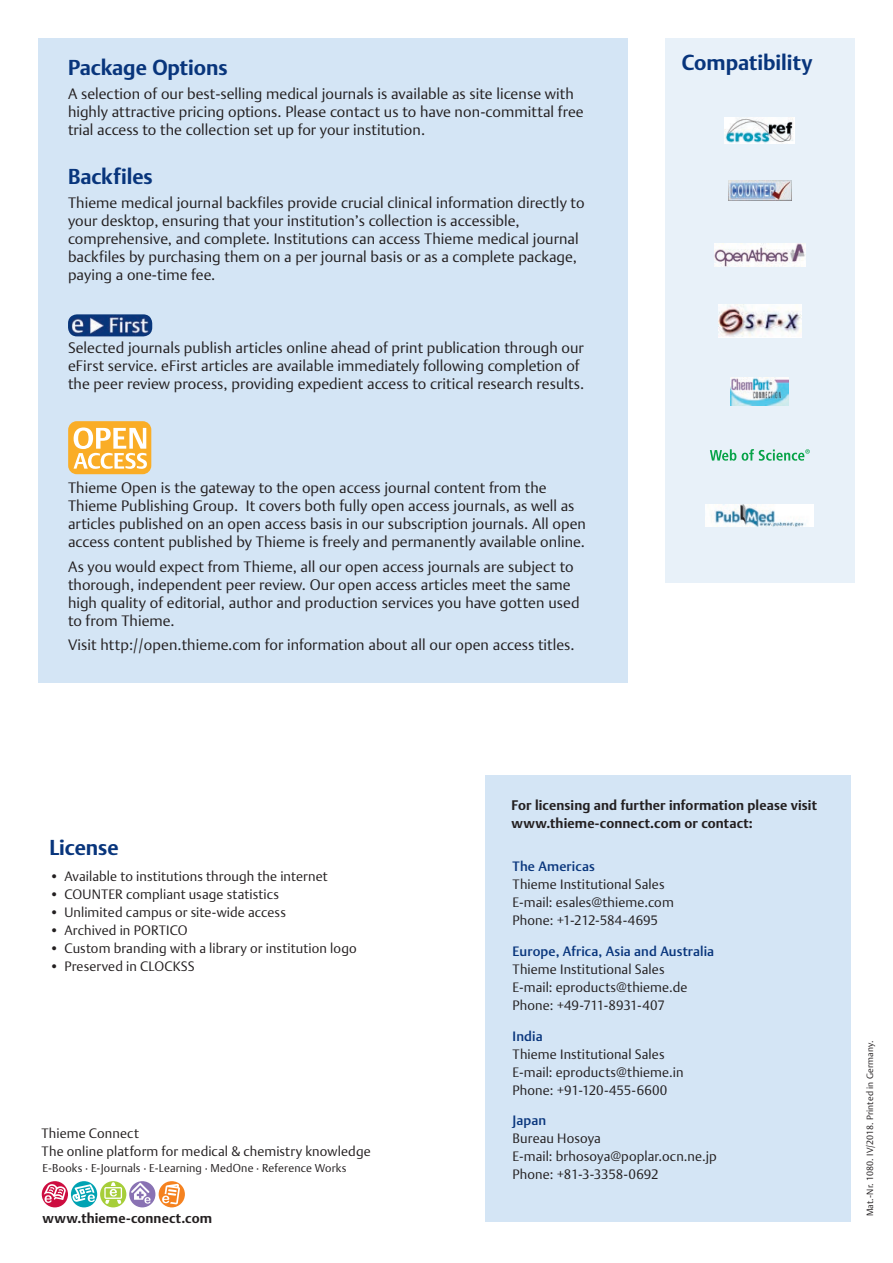
<style>
.page{position:relative;width:893px;height:1263px;background:#fff}
.page>*{position:absolute;margin:0;border:0;box-sizing:border-box;transform-origin:0 0}
.t1{font:700 21px "Thieme Argo 2011";color:#08357c}
.t2{font:300 15px/18px "Thieme Argo 2011";letter-spacing:.005em;color:#231f20}
.t3{font:300 13.5px/18px "Thieme Argo 2011";letter-spacing:.01em;color:#231f20}
.t4{font:700 13.5px/18px "Thieme Argo 2011";letter-spacing:.01em;color:#231f20}
.t5{font:500 13.5px "Thieme Argo 2011";letter-spacing:.01em;color:#08357c}
.t6{font:300 11.25px "Thieme Argo 2011";letter-spacing:.015em;color:#231f20}
.t7{font:300 9px "Thieme Argo 2011";letter-spacing:.02em;color:#231f20}
</style>
<div class="page">
<div style="left:38px;top:38px;width:590px;height:644px;background:#d4e5f5"></div>
<img style="left:68px;top:314px;width:84px;height:22px">
<div style="left:68px;top:421px;width:83px;height:53px;background:#faad26;border-radius:9px"></div>
<svg style="left:74px;top:427px;width:73px;height:42px"></svg>
<div style="left:485px;top:775px;width:366px;height:447px;background:#d4e5f5"></div>
<div style="left:129px;top:1181px;width:26px;height:26px;background:#8972b3;border-radius:50%"></div>
<svg style="left:131px;top:1183px;width:20px;height:20px"></svg>
<svg style="left:100px;top:1181px;width:26px;height:26px"></svg>
<svg style="left:104px;top:1187px;width:18px;height:12px"></svg>
<svg style="left:105px;top:1182px;width:16px;height:22px"></svg>
<svg style="left:159px;top:1181px;width:26px;height:26px"></svg>
<svg style="left:162px;top:1184px;width:18px;height:20px"></svg>
<div style="left:71px;top:1181px;width:26px;height:26px;background:#00a3b3;border-radius:50%"></div>
<svg style="left:72px;top:1184px;width:23px;height:18px"></svg>
<div style="left:42px;top:1181px;width:26px;height:26px;background:#cd0d40;border-radius:50%"></div>
<svg style="left:44px;top:1184px;width:22px;height:19px"></svg>
<div style="left:665px;top:38px;width:190px;height:545px;background:#e8f1f9"></div>
<img style="left:718px;top:304px;width:84px;height:33px">
<img style="left:728px;top:180px;width:63px;height:20px">
<img style="left:725px;top:117px;width:70px;height:26px">
<svg style="left:710px;top:449px;width:26px;height:12px"></svg>
<svg style="left:742px;top:449px;width:68px;height:12px"></svg>
<img style="left:706px;top:505px;width:108px;height:21px">
<img style="left:731px;top:378px;width:58px;height:28px">
<img style="left:714px;top:244px;width:91px;height:22px">
<h1 class="t1" style="left:68px;top:53px;width:161px">Package Options</h1>
<p class="t2" style="left:68px;top:84px;width:517px">A selection of our best-selling medical journals is available as site license with highly attractive pricing options. Please contact us to have non-committal free trial access to the collection set up for your institution.</p>
<h1 class="t1" style="left:68px;top:162px;width:86px">Backfiles</h1>
<p class="t2" style="left:68px;top:194px;width:518px">Thieme medical journal backfiles provide crucial clinical information directly to your desktop, ensuring that your institution’s collection is accessible, comprehensive, and complete. Institutions can access Thieme medical journal backfiles by purchasing them on a per journal basis or as a complete package, paying a one-time fee.</p>
<p class="t2" style="left:68px;top:339px;width:518px">Selected journals publish articles online ahead of print publication through our eFirst service. eFirst articles are available immediately following completion of the peer review process, providing expedient access to critical research results.</p>
<p class="t2" style="left:68px;top:479px;width:519px">Thieme Open is the gateway to the open access journal content from the Thieme Publishing Group. It covers both fully open access journals, as well as articles published on an open access basis in our subscription journals. All open access content published by Thieme is freely and permanently available online.</p>
<p class="t2" style="left:68px;top:557px;width:513px">As you would expect from Thieme, all our open access journals are subject to thorough, independent peer review. Our open access articles meet the same high quality of editorial, author and production services you have gotten used to from Thieme.</p>
<p class="t2" style="left:68px;top:635px;width:508px">Visit http://open.thieme.com for information about all our open access titles.</p>
<h1 class="t1" style="left:682px;top:49px;width:132px">Compatibility</h1>
<h1 class="t1" style="left:49px;top:833px;width:71px">License</h1>
<p class="t3" style="left:49px;top:867px;width:280px">• Available to institutions through the internet</p>
<p class="t3" style="left:49px;top:885px;width:231px">• COUNTER compliant usage statistics</p>
<p class="t3" style="left:49px;top:903px;width:238px">• Unlimited campus or site-wide access</p>
<p class="t3" style="left:49px;top:921px;width:140px">• Archived in PORTICO</p>
<p class="t3" style="left:49px;top:939px;width:309px">• Custom branding with a library or institution logo</p>
<p class="t3" style="left:49px;top:957px;width:147px">• Preserved in CLOCKSS</p>
<p class="t3" style="left:41px;top:1124px;width:99px">Thieme Connect</p>
<p class="t3" style="left:42px;top:1141px;width:331px">The online platform for medical &amp; chemistry knowledge</p>
<p class="t6" style="left:43px;top:1160px;width:306px">E-Books · E-Journals · E-Learning · MedOne · Reference Works</p>
<p class="t4" style="left:43px;top:1209px;width:171px">www.thieme-connect.com</p>
<p class="t4" style="left:511px;top:796px;width:307px">For licensing and further information please visit www.thieme-connect.com or contact:</p>
<p class="t5" style="left:513px;top:857px;width:84px">The Americas</p>
<p class="t3" style="left:513px;top:875px;width:163px">Thieme Institutional Sales<br>E-mail: esales@thieme.com<br>Phone: +1-212-584-4695</p>
<p class="t5" style="left:513px;top:942px;width:203px">Europe, Africa, Asia and Australia</p>
<p class="t3" style="left:513px;top:960px;width:176px">Thieme Institutional Sales<br>E-mail: eproducts@thieme.de<br>Phone: +49-711-8931-407</p>
<p class="t5" style="left:513px;top:1027px;width:31px">India</p>
<p class="t3" style="left:513px;top:1044px;width:172px">Thieme Institutional Sales<br>E-mail: eproducts@thieme.in<br>Phone: +91-120-455-6600</p>
<p class="t5" style="left:513px;top:1111px;width:35px">Japan</p>
<p class="t3" style="left:513px;top:1129px;width:206px">Bureau Hosoya<br>E-mail: brhosoya@poplar.ocn.ne.jp<br>Phone: +81-3-3358-0692</p>
<p class="t7" style="left:864px;top:1216px;width:177px;rotate:-90deg">Mat.-Nr. 1080. IV/2018. Printed in Germany.</p>
</div>
